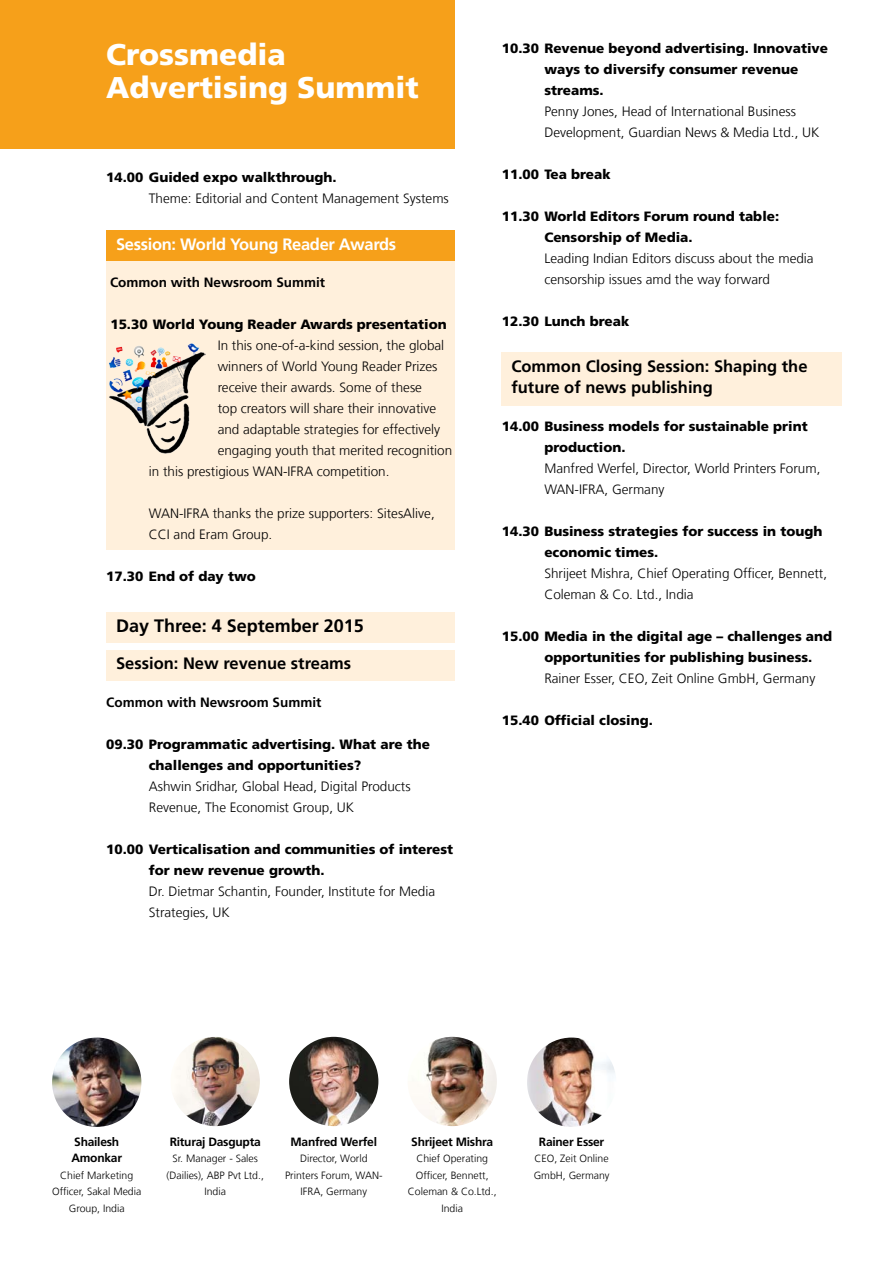
<style>
.page{position:relative;width:893px;height:1263px;background:#fff}
.page>*{position:absolute;margin:0;border:0;box-sizing:border-box;transform-origin:0 0}
.t1{font:900 30px/33px "Frutiger LT Com";color:#fff}
.t2{font:700 18px "Frutiger LT Com";color:#000}
.t3{font:700 16.5px/21px "Frutiger LT Com";color:#000}
.t4{font:700 16.5px "Frutiger LT Com";letter-spacing:-.02em;color:#fff}
.t5{font:300 13.5px/21px "Frutiger LT Com";color:#000}
.t6{font:900 13.5px/21px "Frutiger LT Com";color:#000}
.t7{font:700 13.5px "Frutiger LT Com";color:#000}
.t8{font:700 12px/16.5px "Frutiger LT Com";letter-spacing:-.02em;color:#000}
.t9{font:300 10.5px/16.5px "Frutiger LT Com";color:#000;text-align:center}
</style>
<div class="page">
<img style="left:289px;top:1037px;width:89px;height:89px;border-radius:45px">
<img style="left:408px;top:1037px;width:89px;height:89px;border-radius:45px">
<img style="left:527px;top:1037px;width:89px;height:90px;border-radius:45px">
<div style="left:106px;top:261px;width:349px;height:289px;background:#fff0dc"></div>
<div style="left:0;top:0;width:454px;height:149px;background:#f6a01a"></div>
<div style="left:106px;top:612px;width:349px;height:30px;background:#fff0dc"></div>
<div style="left:106px;top:650px;width:349px;height:30px;background:#fff0dc"></div>
<div style="left:106px;top:231px;width:349px;height:30px;background:#f6a01a"></div>
<div style="left:502px;top:352px;width:340px;height:53px;background:#fff0dc"></div>
<img style="left:52px;top:1037px;width:89px;height:90px;border-radius:45px">
<img style="left:171px;top:1037px;width:89px;height:89px;border-radius:45px">
<img style="left:109px;top:343px;width:96px;height:111px">
<h1 class="t1" style="left:106px;top:38px;width:314px">Crossmedia<br>Advertising Summit</h1>
<p class="t6" style="left:106px;top:167px;width:232px">14.00 Guided expo walkthrough.</p>
<p class="t5" style="left:149px;top:188px;width:302px">Theme: Editorial and Content Management Systems</p>
<p class="t4" style="left:116px;top:234px;width:282px">Session: World Young Reader Awards</p>
<p class="t7" style="left:110px;top:274px;width:217px">Common with Newsroom Summit</p>
<p class="t6" style="left:110px;top:314px;width:338px">15.30 World Young Reader Awards presentation</p>
<p class="t5" style="left:218px;top:335px;width:228px">In this one-of-a-kind session, the global</p>
<p class="t5" style="left:218px;top:356px;width:221px">winners of World Young Reader Prizes</p>
<p class="t5" style="left:218px;top:377px;width:206px">receive their awards. Some of these</p>
<p class="t5" style="left:218px;top:398px;width:220px">top creators will share their innovative</p>
<p class="t5" style="left:218px;top:419px;width:224px">and adaptable strategies for effectively</p>
<p class="t5" style="left:218px;top:440px;width:236px">engaging youth that merited recognition</p>
<p class="t5" style="left:149px;top:461px;width:242px">in this prestigious WAN-IFRA competition.</p>
<p class="t5" style="left:149px;top:503px;width:287px">WAN-IFRA thanks the prize supporters: SitesAlive,<br>CCI and Eram Group.</p>
<p class="t6" style="left:106px;top:566px;width:151px">17.30 End of day two</p>
<h2 class="t2" style="left:116px;top:615px;width:249px">Day Three: 4 September 2015</h2>
<p class="t3" style="left:116px;top:653px;width:237px">Session: New revenue streams</p>
<p class="t7" style="left:106px;top:694px;width:217px">Common with Newsroom Summit</p>
<p class="t6" style="left:149px;top:734px;width:283px;text-indent:-43px">09.30 Programmatic advertising. What are the challenges and opportunities?</p>
<p class="t5" style="left:149px;top:776px;width:263px">Ashwin Sridhar, Global Head, Digital Products<br>Revenue, The Economist Group, UK</p>
<p class="t6" style="left:149px;top:839px;width:306px;text-indent:-43px">10.00 Verticalisation and communities of interest for new revenue growth.</p>
<p class="t5" style="left:149px;top:881px;width:288px">Dr. Dietmar Schantin, Founder, Institute for Media<br>Strategies, UK</p>
<p class="t6" style="left:544px;top:37px;width:285px;text-indent:-43px">10.30 Revenue beyond advertising. Innovative ways to diversify consumer revenue streams.</p>
<p class="t5" style="left:544px;top:101px;width:277px">Penny Jones, Head of International Business<br>Development, Guardian News &amp; Media Ltd., UK</p>
<p class="t6" style="left:502px;top:163px;width:110px">11.00 Tea break</p>
<p class="t6" style="left:544px;top:205px;width:236px;text-indent:-43px">11.30 World Editors Forum round table:<br>Censorship of Media.</p>
<p class="t5" style="left:544px;top:248px;width:271px">Leading Indian Editors discuss about the media censorship issues amd the way forward</p>
<p class="t6" style="left:502px;top:311px;width:129px">12.30 Lunch break</p>
<p class="t3" style="left:511px;top:356px;width:298px">Common Closing Session: Shaping the future of news publishing</p>
<p class="t6" style="left:544px;top:416px;width:265px;text-indent:-43px">14.00 Business models for sustainable print production.</p>
<p class="t5" style="left:544px;top:458px;width:278px">Manfred Werfel, Director, World Printers Forum,<br>WAN-IFRA, Germany</p>
<p class="t6" style="left:544px;top:521px;width:279px;text-indent:-43px">14.30 Business strategies for success in tough economic times.</p>
<p class="t5" style="left:544px;top:563px;width:284px">Shrijeet Mishra, Chief Operating Officer, Bennett,<br>Coleman &amp; Co. Ltd., India</p>
<p class="t6" style="left:544px;top:626px;width:289px;text-indent:-43px">15.00 Media in the digital age – challenges and opportunities for publishing business.</p>
<p class="t5" style="left:544px;top:668px;width:273px">Rainer Esser, CEO, Zeit Online GmbH, Germany</p>
<p class="t6" style="left:502px;top:710px;width:153px">15.40 Official closing.</p>
<p class="t8" style="left:71px;top:1133px;width:52px">Shailesh<br>Amonkar</p>
<p class="t9" style="left:52px;top:1167px;width:91px">Chief Marketing<br>Officer, Sakal Media<br>Group, India</p>
<p class="t8" style="left:170px;top:1133px;width:93px">Rituraj Dasgupta</p>
<p class="t9" style="left:166px;top:1150px;width:99px">Sr. Manager - Sales (Dailies), ABP Pvt Ltd.,<br>India</p>
<p class="t8" style="left:291px;top:1133px;width:88px">Manfred Werfel</p>
<p class="t9" style="left:285px;top:1150px;width:99px">Director, World<br>Printers Forum, WAN-<br>IFRA, Germany</p>
<p class="t8" style="left:411px;top:1133px;width:83px">Shrijeet Mishra</p>
<p class="t9" style="left:408px;top:1150px;width:90px">Chief Operating<br>Officer, Bennett,<br>Coleman &amp; Co.Ltd.,<br>India</p>
<p class="t8" style="left:539px;top:1133px;width:67px">Rainer Esser</p>
<p class="t9" style="left:534px;top:1150px;width:77px;text-align:left">CEO, Zeit Online<br>GmbH, Germany</p>
</div>
